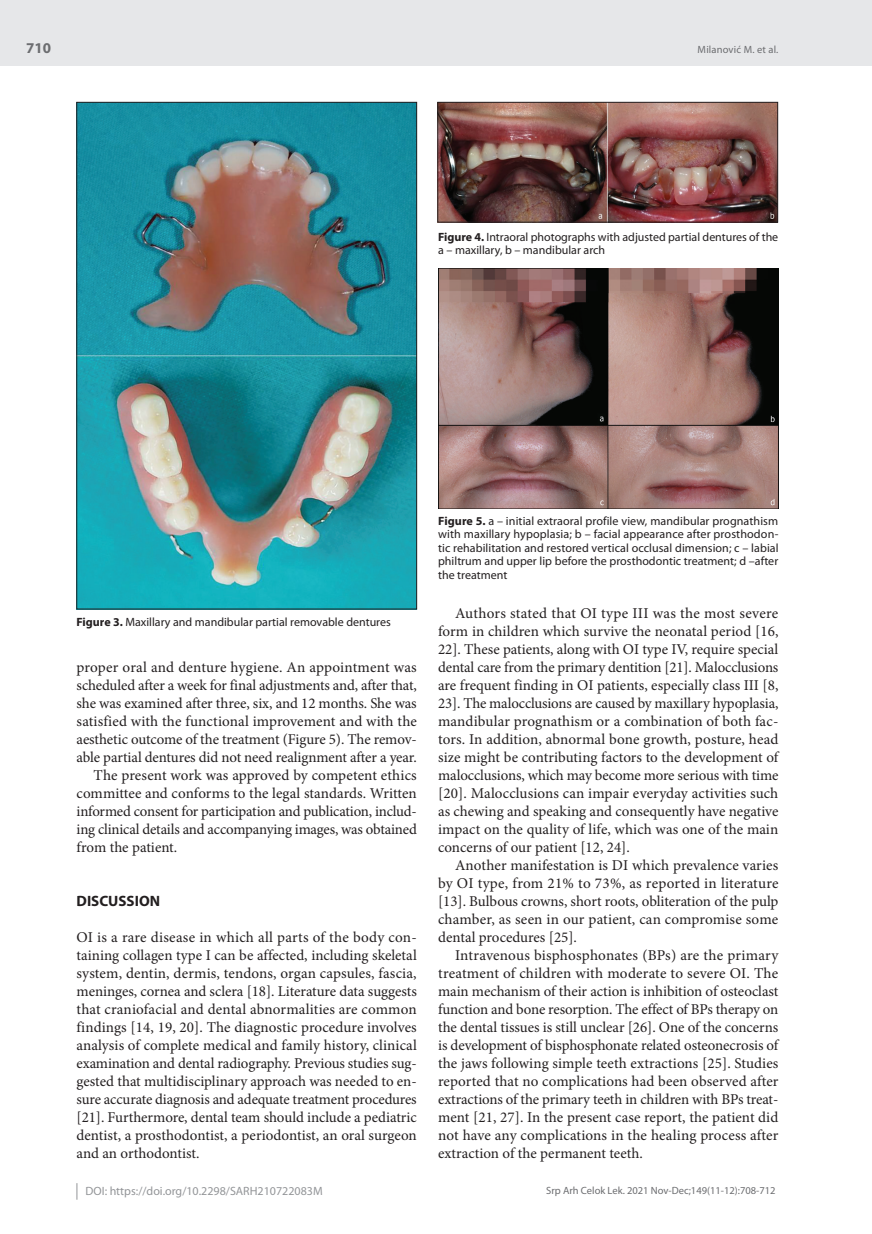
<style>
.page{position:relative;width:872px;height:1234px;background:#fff}
.page>*{position:absolute;margin:0;border:0;box-sizing:border-box;transform-origin:0 0}
.t1{font:15px/18px "Minion Pro";letter-spacing:-.005em;color:#231f20;text-align:justify}
.t2{font:700 15px "Myriad Pro";color:#231f20}
.t3{font:700 15px "Myriad Pro";color:#6c6d70}
.t4{font:12px/13.5px "Myriad Pro";color:#231f20}
.t5{font:12px "Myriad Pro";color:#939598}
.t6{font:10.5px "Myriad Pro";color:#6c6d70}
.s1{font-weight:700}
</style>
<div class="page">
<div style="left:0;top:0;width:872px;height:66px;background:#e6e7e9"></div>
<svg style="left:77px;top:1183px;width:1px;height:16px"></svg>
<img style="left:79px;top:104px;width:336px;height:503px">
<img style="left:439px;top:104px;width:337px;height:116px">
<div style="left:437px;top:102px;width:341px;height:120px;border:1px solid #231f20"></div>
<img style="left:438px;top:268px;width:340px;height:240px">
<p class="t3" style="left:26px;top:38px;width:26px">710</p>
<p class="t6" style="left:697px;top:43px;width:82px">Milanović M. et al.</p>
<p class="t4" style="left:438px;top:230px;width:342px"><span class="s1">Figure 4.</span> Intraoral photographs with adjusted partial dentures of the a – maxillary, b – mandibular arch</p>
<p class="t4" style="left:77px;top:615px;width:316px"><span class="s1">Figure 3.</span> Maxillary and mandibular partial removable dentures</p>
<p class="t1" style="left:77px;top:658px;width:342px">proper oral and denture hygiene. An appointment was</p>
<p class="t1" style="left:77px;top:676px;width:342px">scheduled after a week for final adjustments and, after that,</p>
<p class="t1" style="left:77px;top:694px;width:342px">she was examined after three, six, and 12 months. She was</p>
<p class="t1" style="left:77px;top:712px;width:342px">satisfied with the functional improvement and with the</p>
<p class="t1" style="left:77px;top:730px;width:342px">aesthetic outcome of the treatment (Figure 5). The remov-</p>
<p class="t1" style="left:77px;top:748px;width:342px">able partial dentures did not need realignment after a year.</p>
<p class="t1" style="left:94px;top:766px;width:325px">The present work was approved by competent ethics</p>
<p class="t1" style="left:77px;top:784px;width:342px">committee and conforms to the legal standards. Written</p>
<p class="t1" style="left:77px;top:802px;width:342px">informed consent for participation and publication, includ-</p>
<p class="t1" style="left:77px;top:820px;width:342px">ing clinical details and accompanying images, was obtained</p>
<p class="t1" style="left:77px;top:838px;width:102px">from the patient.</p>
<p class="t2" style="left:77px;top:891px;width:85px">DISCUSSION</p>
<p class="t1" style="left:77px;top:928px;width:342px">OI is a rare disease in which all parts of the body con&shy;taining collagen type I can be affected, including skeletal system, dentin, dermis, tendons, organ capsules, fascia, meninges, cornea and sclera [18]. Literature data suggests that craniofacial and dental abnormalities are common findings [14, 19, 20]. The diagnostic procedure involves analysis of complete medical and family history, clinical examination and dental radiography. Previous studies sug&shy;gested that multidisciplinary approach was needed to en&shy;sure accurate diagnosis and adequate treatment procedures [21]. Furthermore, dental team should include a pediatric dentist, a prosthodontist, a periodontist, an oral surgeon and an orthodontist.</p>
<p class="t4" style="left:438px;top:513px;width:342px;text-align:justify"><span class="s1">Figure 5.</span> a – initial extraoral profile view, mandibular prognathism with maxillary hypoplasia; b – facial appearance after prosthodon&shy;tic rehabilitation and restored vertical occlusal dimension; c – labial philtrum and upper lip before the prosthodontic treatment; d –after the treatment</p>
<p class="t1" style="left:438px;top:604px;width:342px;text-indent:17px">Authors stated that OI type III was the most severe form in children which survive the neonatal period [16, 22]. These patients, along with OI type IV, require special dental care from the primary dentition [21]. Malocclusions are frequent finding in OI patients, especially class III [8, 23]. The malocclusions are caused by maxillary hypoplasia, mandibular prognathism or a combination of both fac&shy;tors. In addition, abnormal bone growth, posture, head size might be contributing factors to the development of malocclusions, which may become more serious with time [20]. Malocclusions can impair everyday activities such as chewing and speaking and consequently have negative impact on the quality of life, which was one of the main concerns of our patient [12, 24].</p>
<p class="t1" style="left:438px;top:856px;width:342px;text-indent:17px">Another manifestation is DI which prevalence varies by OI type, from 21% to 73%, as reported in literature [13]. Bulbous crowns, short roots, obliteration of the pulp chamber, as seen in our patient, can compromise some dental procedures [25].</p>
<p class="t1" style="left:438px;top:946px;width:342px;text-indent:17px">Intravenous bisphosphonates (BPs) are the primary treatment of children with moderate to severe OI. The main mechanism of their action is inhibition of osteoclast function and bone resorption. The effect of BPs therapy on the dental tissues is still unclear [26]. One of the concerns is development of bisphosphonate related osteonecrosis of the jaws following simple teeth extractions [25]. Studies reported that no complications had been observed after extractions of the primary teeth in children with BPs treat&shy;ment [21, 27]. In the present case report, the patient did not have any complications in the healing process after extraction of the permanent teeth.</p>
<p class="t5" style="left:86px;top:1183px;width:239px">DOI: https://doi.org/10.2298/SARH210722083M</p>
<p class="t6" style="left:546px;top:1184px;width:231px">Srp Arh Celok Lek. 2021 Nov-Dec;149(11-12):708-712</p>
</div>
